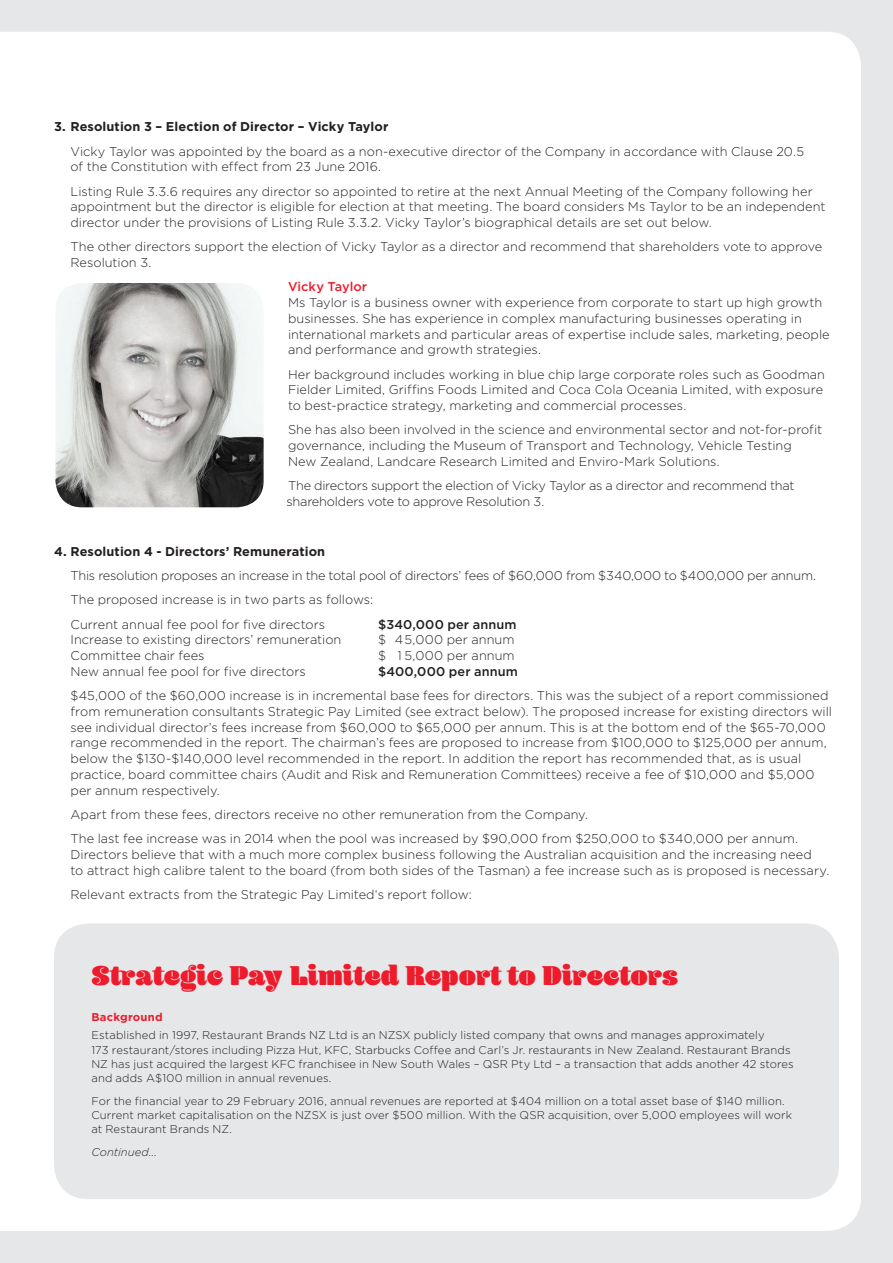
<style>
.page{position:relative;width:893px;height:1263px;background:#e6e7e9}
.page>*{position:absolute;margin:0;border:0;box-sizing:border-box;transform-origin:0 0}
.t1{font:900 28.35px "Blenny W";color:#ee1b2c}
.Body_Copy_-_8_5pt_Gr{font:300 12.75px/15.8px "Gotham";color:#231f20}
.Body_Copy_-_8_5pt_Gr-2{font:300 12.75px/15.8px "Gotham";letter-spacing:-.02em;color:#231f20}
.Body_Copy_-_8_5pt_Gr-3{font:700 12.75px "Gotham";letter-spacing:.005em;color:#231f20}
.Body_Copy_-_8_5pt_Gr-4{font:500 12.75px "Gotham";letter-spacing:.01em;color:#231f20}
.Body_Copy_-_8_5pt_Gr-5{font:300 11.25px/14.2px "Gotham";letter-spacing:.01em;color:#231f20}
.Body_Copy_-_8_5pt_Gr-6{font:italic 300 11.25px "Gotham";color:#231f20}
.Heading_level_1_-_10{font:700 11.25px "Gotham";letter-spacing:.02em;color:#ee1b2c}
.s1{font-weight:500;color:#ee1b2c}
</style>
<div class="page">
<div style="left:0;top:32px;width:861px;height:1199px;background:#fff"></div>
<img style="left:55px;top:283px;width:209px;height:224px">
<div style="left:54px;top:923px;width:785px;height:276px;background:#e6e7e9;border-radius:34px"></div>
<p class="Body_Copy_-_8_5pt_Gr-3" style="left:54px;top:118px;width:336px">3. Resolution 3 – Election of Director – Vicky Taylor</p>
<p class="Body_Copy_-_8_5pt_Gr" style="left:70px;top:143px;width:735px">Vicky Taylor was appointed by the board as a non-executive director of the Company in accordance with Clause 20.5 of the Constitution with effect from 23 June 2016.</p>
<p class="Body_Copy_-_8_5pt_Gr" style="left:70px;top:183px;width:757px">Listing Rule 3.3.6 requires any director so appointed to retire at the next Annual Meeting of the Company following her appointment but the director is eligible for election at that meeting. The board considers Ms Taylor to be an independent director under the provisions of Listing Rule 3.3.2. Vicky Taylor’s biographical details are set out below.</p>
<p class="Body_Copy_-_8_5pt_Gr" style="left:70px;top:239px;width:753px">The other directors support the election of Vicky Taylor as a director and recommend that shareholders vote to approve<br>Resolution 3.</p>
<p class="Body_Copy_-_8_5pt_Gr" style="left:288px;top:279px;width:543px"><span class="s1">Vicky Taylor<br></span>Ms Taylor is a business owner with experience from corporate to start up high growth businesses. She has experience in complex manufacturing businesses operating in international markets and particular areas of expertise include sales, marketing, people and performance and growth strategies.</p>
<p class="Body_Copy_-_8_5pt_Gr" style="left:288px;top:366px;width:539px">Her background includes working in blue chip large corporate roles such as Goodman<br>Fielder Limited, Griffins Foods Limited and Coca Cola Oceania Limited, with exposure to best-practice strategy, marketing and commercial processes.</p>
<p class="Body_Copy_-_8_5pt_Gr" style="left:288px;top:422px;width:536px">She has also been involved in the science and environmental sector and not-for-profit governance, including the Museum of Transport and Technology, Vehicle Testing<br>New Zealand, Landcare Research Limited and Enviro-Mark Solutions.</p>
<p class="Body_Copy_-_8_5pt_Gr-2" style="left:286px;top:477px;width:510px">The directors support the election of Vicky Taylor as a director and recommend that shareholders vote to approve Resolution 3.</p>
<p class="Body_Copy_-_8_5pt_Gr-3" style="left:54px;top:543px;width:273px">4. Resolution 4 - Directors’ Remuneration</p>
<p class="Body_Copy_-_8_5pt_Gr" style="left:70px;top:567px;width:747px">This resolution proposes an increase in the total pool of directors’ fees of $60,000 from $340,000 to $400,000 per annum.</p>
<p class="Body_Copy_-_8_5pt_Gr" style="left:70px;top:591px;width:304px">The proposed increase is in two parts as follows:</p>
<p class="Body_Copy_-_8_5pt_Gr" style="left:70px;top:616px;width:256px">Current annual fee pool for five directors</p>
<p class="Body_Copy_-_8_5pt_Gr-4" style="left:378px;top:616px;width:140px">$340,000 per annum</p>
<p class="Body_Copy_-_8_5pt_Gr" style="left:70px;top:631px;width:272px">Increase to existing directors’ remuneration</p>
<p class="Body_Copy_-_8_5pt_Gr" style="left:378px;top:631px;width:138px">$ 45,000 per annum</p>
<p class="Body_Copy_-_8_5pt_Gr" style="left:70px;top:647px;width:136px">Committee chair fees</p>
<p class="Body_Copy_-_8_5pt_Gr" style="left:378px;top:647px;width:138px">$ 1 5,000 per annum</p>
<p class="Body_Copy_-_8_5pt_Gr" style="left:70px;top:663px;width:237px">New annual fee pool for five directors</p>
<p class="Body_Copy_-_8_5pt_Gr-4" style="left:378px;top:663px;width:141px">$400,000 per annum</p>
<p class="Body_Copy_-_8_5pt_Gr" style="left:70px;top:687px;width:763px">$45,000 of the $60,000 increase is in incremental base fees for directors. This was the subject of a report commissioned from remuneration consultants Strategic Pay Limited (see extract below). The proposed increase for existing directors will see individual director’s fees increase from $60,000 to $65,000 per annum. This is at the bottom end of the $65-70,000 range recommended in the report. The chairman’s fees are proposed to increase from $100,000 to $125,000 per annum, below the $130-$140,000 level recommended in the report. In addition the report has recommended that, as is usual practice, board committee chairs (Audit and Risk and Remuneration Committees) receive a fee of $10,000 and $5,000 per annum respectively.</p>
<p class="Body_Copy_-_8_5pt_Gr" style="left:70px;top:806px;width:519px">Apart from these fees, directors receive no other remuneration from the Company.</p>
<p class="Body_Copy_-_8_5pt_Gr" style="left:70px;top:830px;width:760px">The last fee increase was in 2014 when the pool was increased by $90,000 from $250,000 to $340,000 per annum.<br>Directors believe that with a much more complex business following the Australian acquisition and the increasing need<br>to attract high calibre talent to the board (from both sides of the Tasman) a fee increase such as is proposed is necessary.</p>
<p class="Body_Copy_-_8_5pt_Gr" style="left:70px;top:886px;width:403px">Relevant extracts from the Strategic Pay Limited‘s report follow:</p>
<p class="t1" style="left:91px;top:959px;width:588px">Strategic Pay Limited Report to Directors</p>
<p class="Heading_level_1_-_10" style="left:91px;top:1009px;width:73px">Background</p>
<p class="Body_Copy_-_8_5pt_Gr-5" style="left:91px;top:1028px;width:704px">Established in 1997, Restaurant Brands NZ Ltd is an NZSX publicly listed company that owns and manages approximately<br>173 restaurant/stores including Pizza Hut, KFC, Starbucks Coffee and Carl’s Jr. restaurants in New Zealand. Restaurant Brands NZ has just acquired the largest KFC franchisee in New South Wales – QSR Pty Ltd – a transaction that adds another 42 stores and adds A$100 million in annual revenues.</p>
<p class="Body_Copy_-_8_5pt_Gr-5" style="left:91px;top:1093px;width:702px">For the financial year to 29 February 2016, annual revenues are reported at $404 million on a total asset base of $140 million.<br>Current market capitalisation on the NZSX is just over $500 million. With the QSR acquisition, over 5,000 employees will work at Restaurant Brands NZ.</p>
<p class="Body_Copy_-_8_5pt_Gr-6" style="left:91px;top:1145px;width:67px">Continued...</p>
</div>
